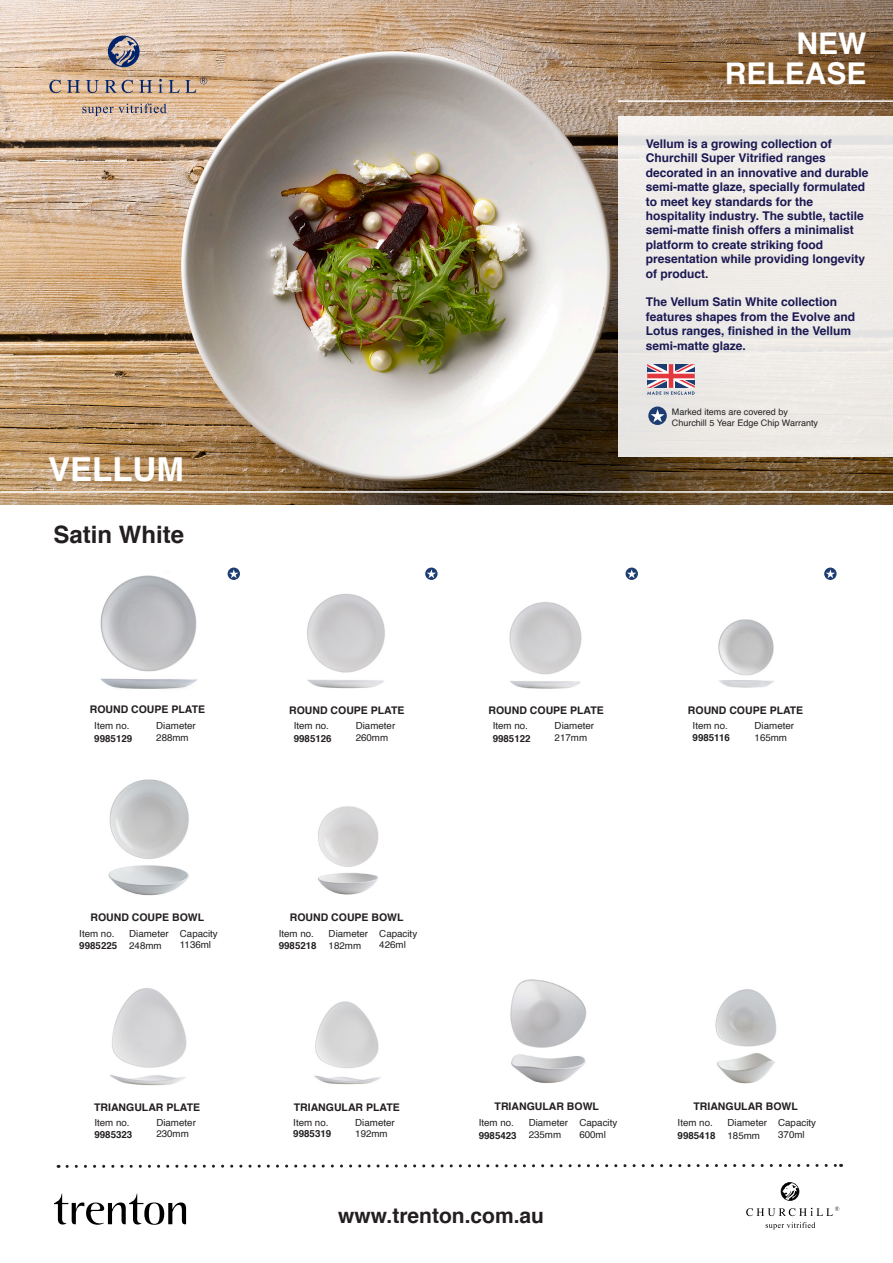
<style>
.page{position:relative;width:893px;height:1263px;background:#fff}
.page>*{position:absolute;margin:0;border:0;box-sizing:border-box;transform-origin:0 0}
.t1{font:700 33px "Helvetica";color:#fff}
.t2{font:700 30px "Helvetica";color:#fff}
.t3{font:700 24px "Helvetica";color:#231f20}
.t4{font:700 21px "Helvetica";color:#231f20}
.t5{font:700 12px/14.4px "Helvetica";color:#1a1851}
.t6{font:700 10.5px "Helvetica";color:#231f20}
.t7{font:9.75px "Helvetica";color:#231f20}
.t8{font:700 9.75px "Helvetica";color:#231f20}
.t9{font:9px "Helvetica";color:#231f20}
</style>
<div class="page">
<img style="left:0;top:0;width:893px;height:505px">
<img style="left:307px;top:594px;width:78px;height:95px">
<img style="left:314px;top:1001px;width:67px;height:84px">
<img style="left:718px;top:619px;width:56px;height:69px">
<img style="left:100px;top:575px;width:97px;height:114px">
<img style="left:510px;top:979px;width:77px;height:104px">
<img style="left:318px;top:806px;width:61px;height:89px">
<img style="left:715px;top:989px;width:62px;height:95px">
<img style="left:509px;top:602px;width:73px;height:87px">
<img style="left:110px;top:988px;width:77px;height:98px">
<img style="left:108px;top:779px;width:81px;height:117px">
<svg style="left:49px;top:80px;width:12px;height:13px"></svg>
<svg style="left:67px;top:80px;width:13px;height:13px"></svg>
<svg style="left:86px;top:80px;width:13px;height:13px"></svg>
<svg style="left:105px;top:80px;width:28px;height:13px"></svg>
<svg style="left:139px;top:80px;width:13px;height:13px"></svg>
<svg style="left:158px;top:79px;width:5px;height:14px"></svg>
<svg style="left:169px;top:77px;width:38px;height:16px"></svg>
<svg style="left:82px;top:104px;width:85px;height:12px"></svg>
<svg style="left:108px;top:36px;width:32px;height:31px"></svg>
<svg style="left:58px;top:1163px;width:784px;height:5px"></svg>
<svg style="left:54px;top:1193px;width:132px;height:32px"></svg>
<div style="left:618px;top:116px;width:275px;height:340px;background:#eeebe7"></div>
<svg style="left:766px;top:1222px;width:49px;height:7px"></svg>
<svg style="left:746px;top:1182px;width:93px;height:34px"></svg>
<hr style="left:618px;top:100px;width:275px;height:2px;background:#fff">
<svg style="left:647px;top:364px;width:48px;height:31px"></svg>
<svg style="left:648px;top:406px;width:19px;height:19px"></svg>
<svg style="left:651px;top:409px;width:13px;height:13px"></svg>
<svg style="left:228px;top:567px;width:12px;height:13px"></svg>
<svg style="left:229px;top:569px;width:9px;height:9px"></svg>
<svg style="left:425px;top:567px;width:13px;height:13px"></svg>
<svg style="left:427px;top:569px;width:9px;height:9px"></svg>
<svg style="left:626px;top:567px;width:12px;height:13px"></svg>
<svg style="left:627px;top:569px;width:9px;height:9px"></svg>
<svg style="left:824px;top:567px;width:13px;height:13px"></svg>
<svg style="left:826px;top:569px;width:9px;height:9px"></svg>
<hr style="left:0;top:491px;width:893px;height:2px;background:#fff">
<p class="t2" style="left:796px;top:19px;width:71px">NEW</p>
<p class="t2" style="left:725px;top:49px;width:143px">RELEASE</p>
<p class="t5" style="left:646px;top:137px;width:188px">Vellum is a growing collection of</p>
<p class="t5" style="left:646px;top:151px;width:224px">Churchill Super Vitrified ranges decorated in an innovative and durable semi-matte glaze, specially formulated to meet key standards for the hospitality industry. The subtle, tactile semi-matte finish offers a minimalist platform to create striking food presentation while providing longevity of product.</p>
<p class="t5" style="left:646px;top:295px;width:211px">The Vellum Satin White collection features shapes from the Evolve and<br>Lotus ranges, finished in the Vellum semi-matte glaze.</p>
<p class="t1" style="left:48px;top:443px;width:137px">VELLUM</p>
<p class="t3" style="left:54px;top:515px;width:132px">Satin White</p>
<p class="t6" style="left:90px;top:701px;width:117px">ROUND COUPE PLATE</p>
<p class="t6" style="left:289px;top:702px;width:117px">ROUND COUPE PLATE</p>
<p class="t7" style="left:94px;top:718px;width:37px">Item no.</p>
<p class="t8" style="left:94px;top:731px;width:39px">9985129</p>
<p class="t7" style="left:156px;top:718px;width:41px">Diameter</p>
<p class="t7" style="left:156px;top:730px;width:34px">288mm</p>
<p class="t7" style="left:294px;top:718px;width:37px">Item no.</p>
<p class="t8" style="left:294px;top:731px;width:39px">9985126</p>
<p class="t7" style="left:356px;top:718px;width:41px">Diameter</p>
<p class="t7" style="left:356px;top:730px;width:34px">260mm</p>
<p class="t9" style="left:672px;top:405px;width:118px">Marked items are covered by</p>
<p class="t9" style="left:672px;top:415px;width:148px">Churchill 5 Year Edge Chip Warranty</p>
<p class="t6" style="left:489px;top:702px;width:117px">ROUND COUPE PLATE</p>
<p class="t6" style="left:688px;top:702px;width:117px">ROUND COUPE PLATE</p>
<p class="t7" style="left:493px;top:718px;width:37px">Item no.</p>
<p class="t8" style="left:493px;top:731px;width:39px">9985122</p>
<p class="t7" style="left:555px;top:718px;width:41px">Diameter</p>
<p class="t7" style="left:555px;top:730px;width:34px">217mm</p>
<p class="t7" style="left:693px;top:718px;width:37px">Item no.</p>
<p class="t8" style="left:693px;top:730px;width:39px">9985116</p>
<p class="t7" style="left:755px;top:718px;width:41px">Diameter</p>
<p class="t7" style="left:755px;top:730px;width:34px">165mm</p>
<p class="t6" style="left:90px;top:909px;width:115px">ROUND COUPE BOWL</p>
<p class="t6" style="left:290px;top:909px;width:115px">ROUND COUPE BOWL</p>
<p class="t7" style="left:79px;top:926px;width:37px">Item no.</p>
<p class="t8" style="left:79px;top:938px;width:39px">9985225</p>
<p class="t7" style="left:129px;top:926px;width:41px">Diameter</p>
<p class="t7" style="left:129px;top:938px;width:34px">248mm</p>
<p class="t7" style="left:180px;top:926px;width:39px">Capacity</p>
<p class="t7" style="left:180px;top:937px;width:33px">1136ml</p>
<p class="t7" style="left:279px;top:926px;width:37px">Item no.</p>
<p class="t8" style="left:279px;top:938px;width:39px">9985218</p>
<p class="t7" style="left:329px;top:926px;width:41px">Diameter</p>
<p class="t7" style="left:329px;top:938px;width:34px">182mm</p>
<p class="t7" style="left:379px;top:926px;width:39px">Capacity</p>
<p class="t7" style="left:379px;top:937px;width:28px">426ml</p>
<p class="t6" style="left:94px;top:1098px;width:107px">TRIANGULAR PLATE</p>
<p class="t6" style="left:294px;top:1098px;width:107px">TRIANGULAR PLATE</p>
<p class="t7" style="left:94px;top:1115px;width:37px">Item no.</p>
<p class="t8" style="left:94px;top:1127px;width:39px">9985323</p>
<p class="t7" style="left:156px;top:1115px;width:41px">Diameter</p>
<p class="t7" style="left:156px;top:1126px;width:34px">230mm</p>
<p class="t7" style="left:293px;top:1115px;width:37px">Item no.</p>
<p class="t8" style="left:293px;top:1126px;width:39px">9985319</p>
<p class="t7" style="left:355px;top:1115px;width:41px">Diameter</p>
<p class="t7" style="left:355px;top:1126px;width:34px">192mm</p>
<p class="t6" style="left:495px;top:1098px;width:106px">TRIANGULAR BOWL</p>
<p class="t6" style="left:693px;top:1098px;width:106px">TRIANGULAR BOWL</p>
<p class="t7" style="left:479px;top:1115px;width:37px">Item no.</p>
<p class="t8" style="left:479px;top:1127px;width:39px">9985423</p>
<p class="t7" style="left:529px;top:1115px;width:41px">Diameter</p>
<p class="t7" style="left:529px;top:1127px;width:34px">235mm</p>
<p class="t7" style="left:579px;top:1115px;width:39px">Capacity</p>
<p class="t7" style="left:579px;top:1127px;width:28px">600ml</p>
<p class="t7" style="left:678px;top:1115px;width:37px">Item no.</p>
<p class="t8" style="left:678px;top:1127px;width:39px">9985418</p>
<p class="t7" style="left:727px;top:1115px;width:41px">Diameter</p>
<p class="t7" style="left:727px;top:1128px;width:34px">185mm</p>
<p class="t7" style="left:778px;top:1115px;width:39px">Capacity</p>
<p class="t7" style="left:778px;top:1127px;width:28px">370ml</p>
<p class="t4" style="left:338px;top:1199px;width:207px">www.trenton.com.au</p>
</div>
